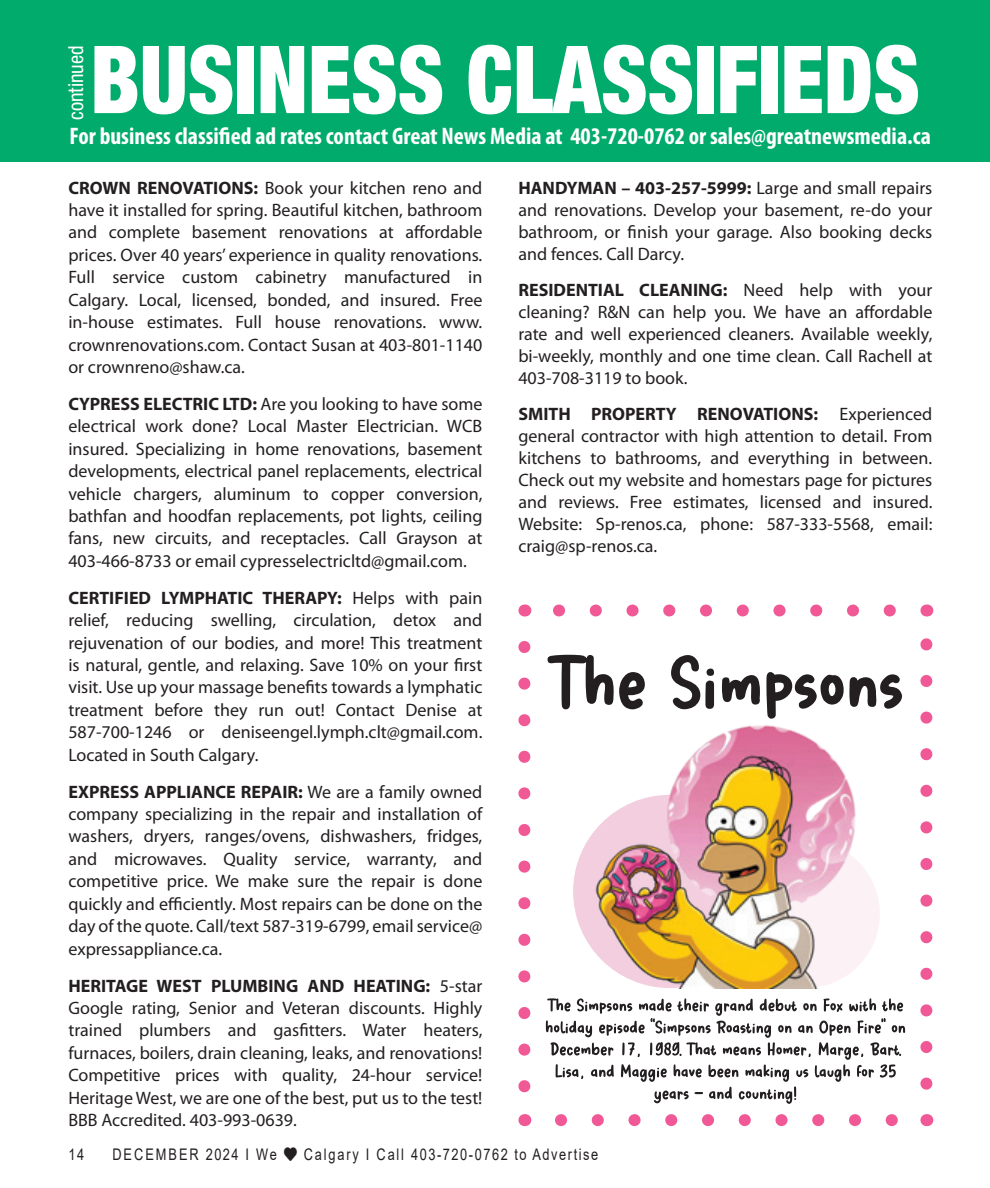
<style>
.page{position:relative;width:990px;height:1188px;background:#fff}
.page>*{position:absolute;margin:0;border:0;box-sizing:border-box;transform-origin:0 0}
.t1{font:900 condensed 94px "Helvetica Neue LT Std";color:#fff;scale:.92 1}
.t2{font:700 condensed 24px "Myriad Pro";color:#fff}
.t3{font:condensed 20.8px "Helvetica Neue LT Std";color:#fff}
.Body_text{font:18px/22.4px "Myriad Pro";color:#231f20;text-align:justify}
.t4{font:16px "Arial";letter-spacing:.12em;color:#231f20;scale:.8 1}
.s1{font-weight:700}
</style>
<div class="page">
<div style="left:0;top:0;width:990px;height:162px;background:#00ab6b"></div>
<div style="left:732px;top:840px;width:148px;height:148px;background:#fcf2f6;border-radius:50%"></div>
<div style="left:573px;top:795px;width:193px;height:193px;background:#f3cede;border-radius:50%"></div>
<svg style="left:548px;top:655px;width:354px;height:64px"></svg>
<img style="left:593px;top:725px;width:263px;height:263px">
<svg style="left:546px;top:998px;width:359px;height:106px"></svg>
<svg style="left:518px;top:647px;width:12px;height:446px"></svg>
<svg style="left:561px;top:1114px;width:337px;height:12px"></svg>
<svg style="left:920px;top:638px;width:12px;height:446px"></svg>
<svg style="left:553px;top:605px;width:337px;height:12px"></svg>
<svg style="left:524px;top:1114px;width:1px;height:12px"></svg>
<svg style="left:926px;top:1114px;width:1px;height:12px"></svg>
<svg style="left:926px;top:605px;width:1px;height:12px"></svg>
<svg style="left:524px;top:605px;width:1px;height:12px"></svg>
<p class="t3" style="left:64px;top:120px;width:76px;rotate:-90deg">continued</p>
<p class="t1" style="left:90px;top:22px;width:903px">BUSINESS CLASSIFIEDS</p>
<p class="t2" style="left:70px;top:121px;width:863px">For business classified ad rates contact Great News Media at 403-720-0762 or sales@greatnewsmedia.ca</p>
<p class="Body_text" style="left:68px;top:176px;width:416px"><span class="s1">CROWN RENOVATIONS:</span> Book your kitchen reno and have it installed for spring. Beautiful kitchen, bathroom and complete basement renovations at affordable prices. Over 40 years’ experience in quality renovations.<br>Full service custom cabinetry manufactured in Calgary. Local, licensed, bonded, and insured. Free in-house estimates. Full house renovations. www. crownrenovations.com. Contact Susan at 403-801-1140 or crownreno@shaw.ca.</p>
<p class="Body_text" style="left:68px;top:392px;width:416px"><span class="s1">CYPRESS ELECTRIC LTD:</span> Are you looking to have some electrical work done? Local Master Electrician. WCB insured. Specializing in home renovations, basement developments, electrical panel replacements, electrical vehicle chargers, aluminum to copper conversion, bathfan and hoodfan replacements, pot lights, ceiling fans, new circuits, and receptacles. Call Grayson at 403-466-8733 or email cypresselectricltd@gmail.com.</p>
<p class="Body_text" style="left:68px;top:586px;width:416px"><span class="s1">CERTIFIED LYMPHATIC THERAPY:</span> Helps with pain relief, reducing swelling, circulation, detox and rejuvenation of our bodies, and more! This treatment is natural, gentle, and relaxing. Save 10% on your first visit. Use up your massage benefits towards a lymphatic treatment before they run out! Contact Denise at 587-700-1246 or deniseengel.lymph.clt@gmail.com.<br>Located in South Calgary.</p>
<p class="Body_text" style="left:68px;top:780px;width:416px"><span class="s1">EXPRESS APPLIANCE REPAIR:</span> We are a family owned company specializing in the repair and installation of washers, dryers, ranges/ovens, dishwashers, fridges, and microwaves. Quality service, warranty, and competitive price. We make sure the repair is done quickly and efficiently. Most repairs can be done on the day of the quote. Call/text 587-319-6799, email service@ expressappliance.ca.</p>
<p class="Body_text" style="left:68px;top:974px;width:416px"><span class="s1">HERITAGE WEST PLUMBING AND HEATING:</span> 5-star Google rating, Senior and Veteran discounts. Highly trained plumbers and gasfitters. Water heaters, furnaces, boilers, drain cleaning, leaks, and renovations!<br>Competitive prices with quality, 24-hour service!<br>Heritage West, we are one of the best, put us to the test!<br>BBB Accredited. 403-993-0639.</p>
<p class="Body_text" style="left:518px;top:176px;width:415px"><span class="s1">HANDYMAN – 403-257-5999:</span> Large and small repairs and renovations. Develop your basement, re-do your bathroom, or finish your garage. Also booking decks and fences. Call Darcy.</p>
<p class="Body_text" style="left:518px;top:279px;width:416px"><span class="s1">RESIDENTIAL CLEANING:</span> Need help with your cleaning? R&amp;N can help you. We have an affordable rate and well experienced cleaners. Available weekly, bi-weekly, monthly and one time clean. Call Rachell at 403-708-3119 to book.</p>
<p class="Body_text" style="left:518px;top:403px;width:416px"><span class="s1">SMITH PROPERTY RENOVATIONS:</span> Experienced general contractor with high attention to detail. From kitchens to bathrooms, and everything in between.<br>Check out my website and homestars page for pictures and reviews. Free estimates, licensed and insured.<br>Website: Sp-renos.ca, phone: 587-333-5568, email: craig@sp-renos.ca.</p>
<p class="t4" style="left:68px;top:1144px;width:21px">14</p>
<p class="t4" style="left:112px;top:1144px;width:609px">DECEMBER 2024 I We ♥ Calgary I Call 403-720-0762 to Advertise</p>
</div>
